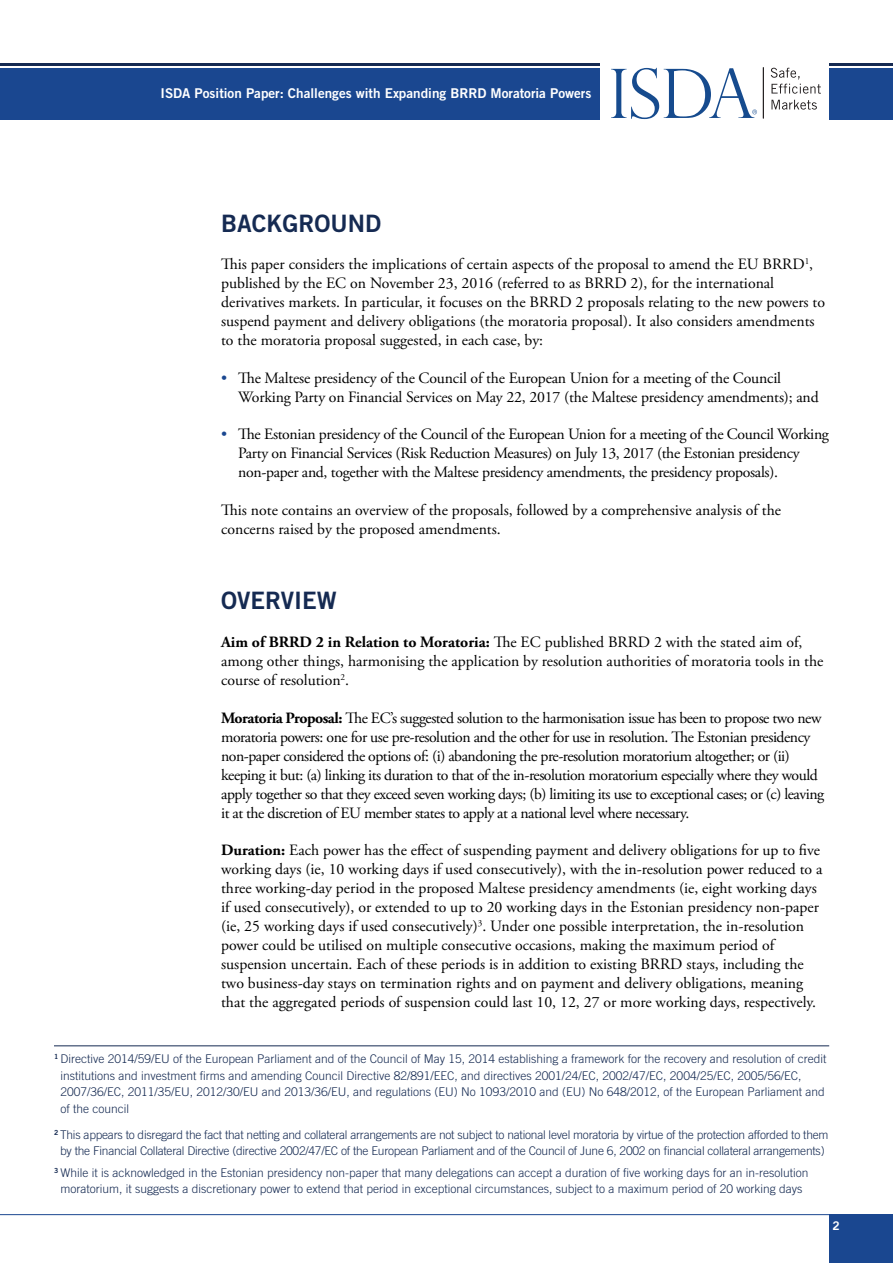
<style>
.page{position:relative;width:893px;height:1263px;background:#fff}
.page>*{position:absolute;margin:0;border:0;box-sizing:border-box;transform-origin:0 0}
.t1{font:24px "Trade Gothic Bold Two";color:#152a52}
.t2{font:15.75px/18.9px "Adobe Garamond Pro";color:#000}
.t3{font:15.75px/18.9px "Adobe Garamond Pro";letter-spacing:-.03em;color:#000}
.t4{font:15.75px/18.9px "Adobe Garamond Pro";letter-spacing:-.02em;color:#000}
.t5{font:13.5px "Trade Gothic LT Std Bd 2";color:#fff}
.t6{font:300 12px/16.5px "Trade Gothic LT Std";color:#152a52}
.t7{font:300 12px/16.5px "Trade Gothic LT Std";letter-spacing:-.02em;color:#152a52;text-align:center}
.t8{font:12px "Trade Gothic Bold Two";color:#fff}
.s1{color:#1a4790}
.s2{font-weight:700}
</style>
<div class="page">
<div style="left:0;top:68px;width:600px;height:51px;background:#1a4790"></div>
<div style="left:829px;top:68px;width:64px;height:51px;background:#1a4790"></div>
<hr style="left:0;top:64px;width:600px;height:2px;background:#152a52">
<hr style="left:829px;top:64px;width:64px;height:2px;background:#152a52">
<div style="left:829px;top:1214px;width:64px;height:49px;background:#1a4790"></div>
<svg style="left:771px;top:68px;width:50px;height:26px"></svg>
<svg style="left:771px;top:100px;width:46px;height:10px"></svg>
<hr style="left:763px;top:67px;width:1px;height:51px;background:#231f20">
<svg style="left:611px;top:68px;width:146px;height:51px"></svg>
<hr style="left:0;top:1214px;width:829px;height:1px;background:#1a4790">
<hr style="left:54px;top:1045px;width:775px;height:1px;background:#152a52">
<p class="t5" style="left:160px;top:85px;width:432px">ISDA Position Paper: Challenges with Expanding BRRD Moratoria Powers</p>
<h1 class="t1" style="left:221px;top:209px;width:162px">BACKGROUND</h1>
<p class="t2" style="left:221px;top:255px;width:605px">This paper considers the implications of certain aspects of the proposal to amend the EU BRRD<sup>1</sup>, published by the EC on November 23, 2016 (referred to as BRRD 2), for the international derivatives markets. In particular, it focuses on the BRRD 2 proposals relating to the new powers to suspend payment and delivery obligations (the moratoria proposal). It also considers amendments to the moratoria proposal suggested, in each case, by:</p>
<p class="t2" style="left:238px;top:369px;width:582px;text-indent:-17px"><span class="s1">•</span> The Maltese presidency of the Council of the European Union for a meeting of the Council<br>Working Party on Financial Services on May 22, 2017 (the Maltese presidency amendments); and</p>
<p class="t4" style="left:238px;top:426px;width:592px;text-indent:-17px"><span class="s1">•</span> The Estonian presidency of the Council of the European Union for a meeting of the Council Working<br>Party on Financial Services (Risk Reduction Measures) on July 13, 2017 (the Estonian presidency non-paper and, together with the Maltese presidency amendments, the presidency proposals).</p>
<p class="t2" style="left:221px;top:501px;width:561px">This note contains an overview of the proposals, followed by a comprehensive analysis of the concerns raised by the proposed amendments.</p>
<h1 class="t1" style="left:221px;top:586px;width:117px">OVERVIEW</h1>
<p class="t2" style="left:221px;top:633px;width:604px"><span class="s2">Aim of BRRD 2 in Relation to Moratoria:</span> The EC published BRRD 2 with the stated aim of, among other things, harmonising the application by resolution authorities of moratoria tools in the course of resolution<sup>2</sup>.</p>
<p class="t3" style="left:221px;top:709px;width:604px"><span class="s2">Moratoria Proposal:</span> The EC’s suggested solution to the harmonisation issue has been to propose two new moratoria powers: one for use pre-resolution and the other for use in resolution. The Estonian presidency non-paper considered the options of: (i) abandoning the pre-resolution moratorium altogether; or (ii) keeping it but: (a) linking its duration to that of the in-resolution moratorium especially where they would apply together so that they exceed seven working days; (b) limiting its use to exceptional cases; or (c) leaving it at the discretion of EU member states to apply at a national level where necessary.</p>
<p class="t2" style="left:221px;top:841px;width:603px"><span class="s2">Duration:</span> Each power has the effect of suspending payment and delivery obligations for up to five working days (ie, 10 working days if used consecutively), with the in-resolution power reduced to a three working-day period in the proposed Maltese presidency amendments (ie, eight working days if used consecutively), or extended to up to 20 working days in the Estonian presidency non-paper (ie, 25 working days if used consecutively)<sup>3</sup>. Under one possible interpretation, the in-resolution power could be utilised on multiple consecutive occasions, making the maximum period of suspension uncertain. Each of these periods is in addition to existing BRRD stays, including the two business-day stays on termination rights and on payment and delivery obligations, meaning that the aggregated periods of suspension could last 10, 12, 27 or more working days, respectively.</p>
<p class="t6" style="left:60px;top:1050px;width:768px;text-indent:-6px"><sup>1</sup> Directive 2014/59/EU of the European Parliament and of the Council of May 15, 2014 establishing a framework for the recovery and resolution of credit institutions and investment firms and amending Council Directive 82/891/EEC, and directives 2001/24/EC, 2002/47/EC, 2004/25/EC, 2005/56/EC, 2007/36/EC, 2011/35/EU, 2012/30/EU and 2013/36/EU, and regulations (EU) No 1093/2010 and (EU) No 648/2012, of the European Parliament and of the council</p>
<p class="t7" style="left:54px;top:1126px;width:776px"><sup>2</sup> This appears to disregard the fact that netting and collateral arrangements are not subject to national level moratoria by virtue of the protection afforded to them by the Financial Collateral Directive (directive 2002/47/EC of the European Parliament and of the Council of June 6, 2002 on financial collateral arrangements)</p>
<p class="t6" style="left:54px;top:1164px;width:756px;text-align:center"><sup>3</sup> While it is acknowledged in the Estonian presidency non-paper that many delegations can accept a duration of five working days for an in-resolution moratorium, it suggests a discretionary power to extend that period in exceptional circumstances, subject to a maximum period of 20 working days</p>
<p class="t8" style="left:833px;top:1219px;width:9px">2</p>
</div>
